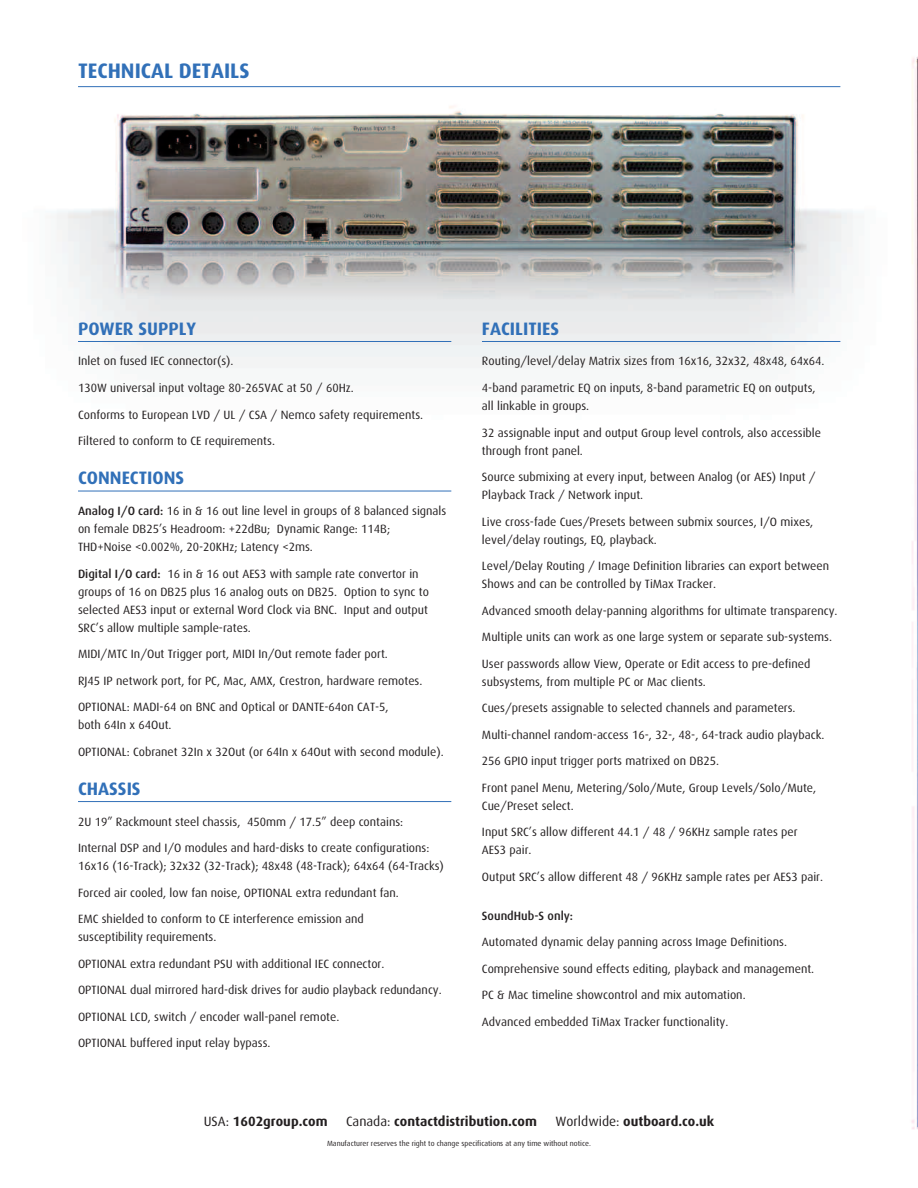
<style>
.page{position:relative;width:918px;height:1188px;background:#fff}
.page>*{position:absolute;margin:0;border:0;box-sizing:border-box;transform-origin:0 0}
.t1{font:700 21px "Dax";color:#3170b8}
.t2{font:700 18px "Dax";color:#3170b8}
.t3{font:700 13.5px "Dax";color:#231f20}
.t4{font:12px/18px "Dax";color:#231f20}
.t5{font:500 12px "Dax";color:#231f20}
.t6{font:7.5px "Dax";color:#231f20}
.s1{font-weight:500}
.s2{font-weight:400}
</style>
<div class="page">
<img style="left:56px;top:56px;width:862px;height:1074px">
<hr style="left:78px;top:341px;width:373px;height:1px;background:#3170b8">
<hr style="left:78px;top:491px;width:373px;height:1px;background:#3170b8">
<hr style="left:78px;top:801px;width:373px;height:1px;background:#3170b8">
<hr style="left:78px;top:86px;width:762px;height:1px;background:#3170b8">
<hr style="left:482px;top:341px;width:358px;height:1px;background:#3170b8">
<h1 class="t1" style="left:78px;top:61px;width:173px">TECHNICAL DETAILS</h1>
<h2 class="t2" style="left:78px;top:321px;width:120px">POWER SUPPLY</h2>
<p class="t4" style="left:78px;top:353px;width:157px">Inlet on fused IEC connector(s).</p>
<p class="t4" style="left:78px;top:380px;width:277px">130W universal input voltage 80-265VAC at 50 / 60Hz.</p>
<p class="t4" style="left:78px;top:406px;width:347px">Conforms to European LVD / UL / CSA / Nemco safety requirements.</p>
<p class="t4" style="left:78px;top:433px;width:198px">Filtered to conform to CE requirements.</p>
<h2 class="t2" style="left:78px;top:470px;width:108px">CONNECTIONS</h2>
<p class="t4" style="left:78px;top:503px;width:370px"><span class="s1">Analog I/O card:</span> 16 in &amp; 16 out line level in groups of 8 balanced signals on female DB25’s Headroom: +22dBu; Dynamic Range: 114B;<br>THD+Noise &lt;0.002%, 20-20KHz; Latency &lt;2ms.</p>
<p class="t4" style="left:78px;top:565px;width:352px"><span class="s1">Digital I/O card:</span> 16 in &amp; 16 out AES3 with sample rate convertor in groups of 16 on DB25 plus 16 analog outs on DB25. Option to sync to selected AES3 input or external Word Clock via BNC. Input and output SRC’s allow multiple sample-rates.</p>
<p class="t4" style="left:78px;top:646px;width:311px">MIDI/MTC In/Out Trigger port, MIDI In/Out remote fader port.</p>
<p class="t4" style="left:78px;top:672px;width:346px">RJ45 IP network port, for PC, Mac, AMX, Crestron, hardware remotes.</p>
<p class="t4" style="left:78px;top:699px;width:312px">OPTIONAL: MADI-64 on BNC and Optical or DANTE-64on CAT-5, both 64In x 64Out.</p>
<p class="t4" style="left:78px;top:743px;width:367px">OPTIONAL: Cobranet 32In x 32Out (or 64In x 64Out with second module).</p>
<h2 class="t2" style="left:78px;top:781px;width:64px">CHASSIS</h2>
<p class="t4" style="left:78px;top:813px;width:327px">2U 19” Rackmount steel chassis, 450mm / 17.5” deep contains:</p>
<p class="t4" style="left:78px;top:840px;width:367px">Internal DSP and I/O modules and hard-disks to create configurations:<br>16x16 (16-Track); 32x32 (32-Track); 48x48 (48-Track); 64x64 (64-Tracks)</p>
<p class="t4" style="left:78px;top:884px;width:322px">Forced air cooled, low fan noise, OPTIONAL extra redundant fan.</p>
<p class="t4" style="left:78px;top:911px;width:287px">EMC shielded to conform to CE interference emission and susceptibility requirements.</p>
<p class="t4" style="left:78px;top:955px;width:308px">OPTIONAL extra redundant PSU with additional IEC connector.</p>
<p class="t4" style="left:78px;top:982px;width:365px">OPTIONAL dual mirrored hard-disk drives for audio playback redundancy.</p>
<p class="t4" style="left:78px;top:1008px;width:263px">OPTIONAL LCD, switch / encoder wall-panel remote.</p>
<p class="t4" style="left:78px;top:1035px;width:194px">OPTIONAL buffered input relay bypass.</p>
<h2 class="t2" style="left:482px;top:321px;width:79px">FACILITIES</h2>
<p class="t4" style="left:482px;top:353px;width:344px">Routing/level/delay Matrix sizes from 16x16, 32x32, 48x48, 64x64.</p>
<p class="t4" style="left:482px;top:380px;width:335px">4-band parametric EQ on inputs, 8-band parametric EQ on outputs, all linkable in groups.</p>
<p class="t4" style="left:482px;top:424px;width:341px">32 assignable input and output Group level controls, also accessible through front panel.</p>
<p class="t4" style="left:482px;top:469px;width:335px">Source submixing at every input, between Analog (or AES) Input /<br>Playback Track / Network input.</p>
<p class="t4" style="left:482px;top:513px;width:333px">Live cross-fade Cues/Presets between submix sources, I/O mixes, level/delay routings, EQ, playback.</p>
<p class="t4" style="left:482px;top:558px;width:349px">Level/Delay Routing / Image Definition libraries can export between<br>Shows and can be controlled by TiMax Tracker.</p>
<p class="t4" style="left:482px;top:602px;width:357px">Advanced smooth delay-panning algorithms for ultimate transparency.</p>
<p class="t4" style="left:482px;top:629px;width:352px">Multiple units can work as one large system or separate sub-systems.</p>
<p class="t4" style="left:482px;top:655px;width:330px">User passwords allow View, Operate or Edit access to pre-defined subsystems, from multiple PC or Mac clients.</p>
<p class="t4" style="left:482px;top:700px;width:315px">Cues/presets assignable to selected channels and parameters.</p>
<p class="t4" style="left:482px;top:726px;width:344px">Multi-channel random-access 16-, 32-, 48-, 64-track audio playback.</p>
<p class="t4" style="left:482px;top:753px;width:239px">256 GPIO input trigger ports matrixed on DB25.</p>
<p class="t4" style="left:482px;top:779px;width:336px">Front panel Menu, Metering/Solo/Mute, Group Levels/Solo/Mute,<br>Cue/Preset select.</p>
<p class="t4" style="left:482px;top:824px;width:317px">Input SRC’s allow different 44.1 / 48 / 96KHz sample rates per<br>AES3 pair.</p>
<p class="t4" style="left:482px;top:868px;width:343px">Output SRC’s allow different 48 / 96KHz sample rates per AES3 pair.</p>
<p class="t5" style="left:482px;top:910px;width:93px">SoundHub-S only:</p>
<p class="t4" style="left:482px;top:934px;width:307px">Automated dynamic delay panning across Image Definitions.</p>
<p class="t4" style="left:482px;top:960px;width:334px">Comprehensive sound effects editing, playback and management.</p>
<p class="t4" style="left:482px;top:987px;width:265px">PC &amp; Mac timeline showcontrol and mix automation.</p>
<p class="t4" style="left:482px;top:1013px;width:248px">Advanced embedded TiMax Tracker functionality.</p>
<p class="t3" style="left:204px;top:1116px;width:125px"><span class="s2">USA:</span> 1602group.com</p>
<p class="t3" style="left:346px;top:1116px;width:192px"><span class="s2">Canada:</span> contactdistribution.com</p>
<p class="t3" style="left:556px;top:1116px;width:160px"><span class="s2">Worldwide:</span> outboard.co.uk</p>
<p class="t6" style="left:327px;top:1140px;width:265px">Manufacturer reserves the right to change specifications at any time without notice.</p>
</div>
